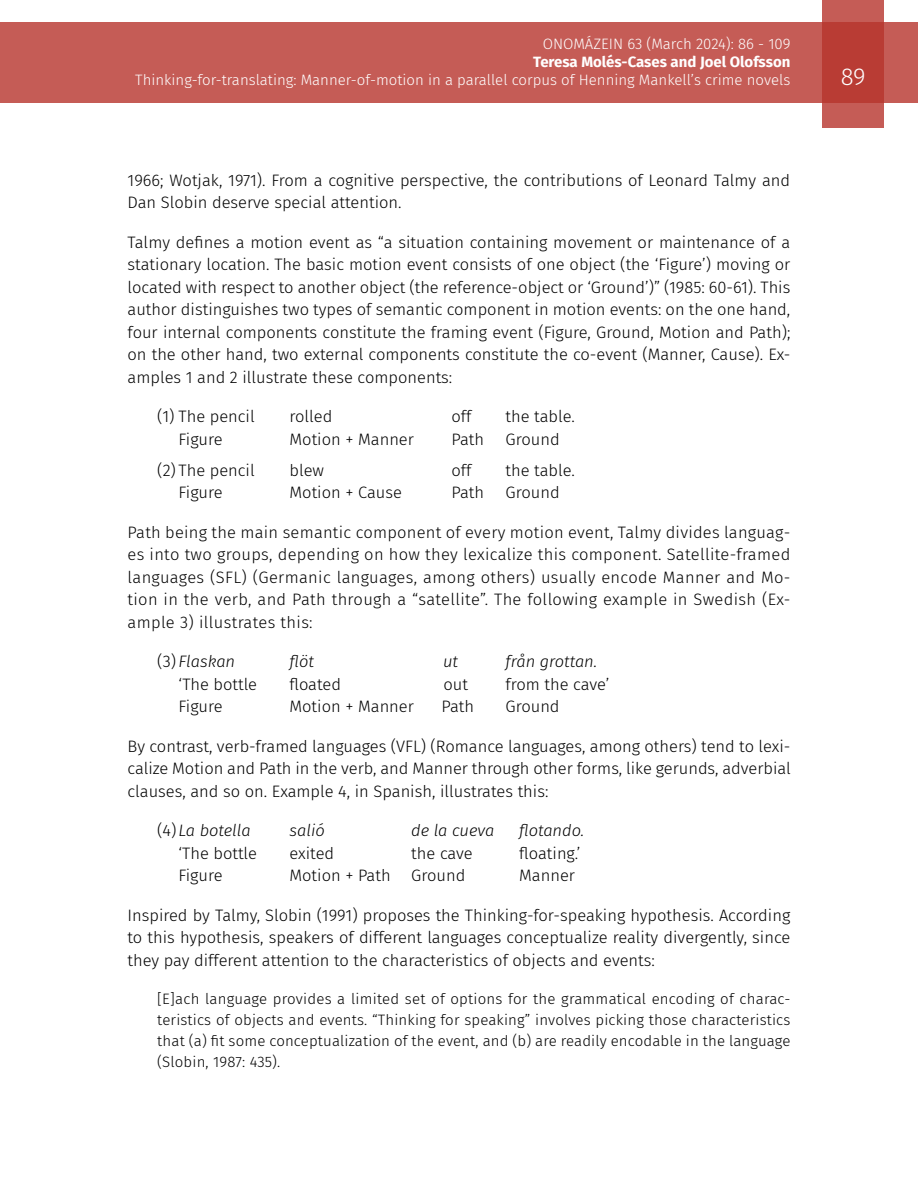
<style>
.page{position:relative;width:918px;height:1188px;background:#fff}
.page>*{position:absolute;margin:0;border:0;box-sizing:border-box;transform-origin:0 0}
.t1{font:300 24px "Fira Sans";color:#fff}
.t2{font:300 16.5px/22.5px "Fira Sans";color:#000;text-align:justify}
.t3{font:italic 300 16.5px "Fira Sans";color:#000}
.t4{font:300 15px/21px "Fira Sans";letter-spacing:.01em;color:#000;text-align:justify}
.t5{font:300 15px "Fira Sans";color:#fff}
.t6{font:700 15px "Fira Sans";color:#fff}
.s1{font-style:normal}
</style>
<div class="page">
<div style="left:0;top:23px;width:918px;height:80px;background:#c55c56"></div>
<svg style="left:822px;top:0;width:62px;height:128px;background:#bd4740"></svg>
<p class="t5" style="left:543px;top:34px;width:249px">ONOMÁZEIN 63 (March 2024): 86 - 109</p>
<p class="t6" style="left:533px;top:50px;width:259px">Teresa Molés-Cases and Joel Olofsson</p>
<p class="t5" style="left:135px;top:70px;width:657px">Thinking-for-translating: Manner-of-motion in a parallel corpus of Henning Mankell’s crime novels</p>
<h1 class="t1" style="left:841px;top:60px;width:26px">89</h1>
<p class="t2" style="left:128px;top:168px;width:664px">1966; Wotjak, 1971). From a cognitive perspective, the contributions of Leonard Talmy and<br>Dan Slobin deserve special attention.</p>
<p class="t2" style="left:128px;top:230px;width:664px">Talmy defines a motion event as “a situation containing movement or maintenance of a stationary location. The basic motion event consists of one object (the ‘Figure’) moving or located with respect to another object (the reference-object or ‘Ground’)” (1985: 60-61). This author distinguishes two types of semantic component in motion events: on the one hand, four internal components constitute the framing event (Figure, Ground, Motion and Path); on the other hand, two external components constitute the co-event (Manner, Cause). Ex&shy;amples 1 and 2 illustrate these components:</p>
<p class="t2" style="left:157px;top:405px;width:99px">(1) The pencil</p>
<p class="t2" style="left:290px;top:405px;width:44px">rolled</p>
<p class="t2" style="left:452px;top:405px;width:22px">off</p>
<p class="t2" style="left:506px;top:405px;width:71px">the table.</p>
<p class="t2" style="left:179px;top:427px;width:46px">Figure</p>
<p class="t2" style="left:290px;top:427px;width:126px">Motion + Manner</p>
<p class="t2" style="left:452px;top:427px;width:34px">Path</p>
<p class="t2" style="left:506px;top:427px;width:56px">Ground</p>
<p class="t2" style="left:157px;top:458px;width:99px">(2) The pencil</p>
<p class="t2" style="left:290px;top:458px;width:36px">blew</p>
<p class="t2" style="left:452px;top:458px;width:22px">off</p>
<p class="t2" style="left:506px;top:458px;width:71px">the table.</p>
<p class="t2" style="left:179px;top:481px;width:46px">Figure</p>
<p class="t2" style="left:290px;top:481px;width:114px">Motion + Cause</p>
<p class="t2" style="left:452px;top:481px;width:34px">Path</p>
<p class="t2" style="left:506px;top:481px;width:56px">Ground</p>
<p class="t2" style="left:128px;top:520px;width:664px">Path being the main semantic component of every motion event, Talmy divides languag&shy;es into two groups, depending on how they lexicalize this component. Satellite-framed languages (SFL) (Germanic languages, among others) usually encode Manner and Mo&shy;tion in the verb, and Path through a “satellite”. The following example in Swedish (Ex&shy;ample 3) illustrates this:</p>
<p class="t3" style="left:157px;top:650px;width:79px"><span class="s1">(3)</span> Flaskan</p>
<p class="t3" style="left:290px;top:650px;width:26px">flöt</p>
<p class="t3" style="left:443px;top:650px;width:17px">ut</p>
<p class="t3" style="left:506px;top:650px;width:93px">från grottan.</p>
<p class="t2" style="left:179px;top:673px;width:80px">‘The bottle</p>
<p class="t2" style="left:290px;top:673px;width:53px">floated</p>
<p class="t2" style="left:444px;top:673px;width:26px">out</p>
<p class="t2" style="left:506px;top:673px;width:105px">from the cave’</p>
<p class="t2" style="left:179px;top:695px;width:46px">Figure</p>
<p class="t2" style="left:290px;top:695px;width:126px">Motion + Manner</p>
<p class="t2" style="left:442px;top:695px;width:34px">Path</p>
<p class="t2" style="left:506px;top:695px;width:56px">Ground</p>
<p class="t2" style="left:128px;top:735px;width:665px">By contrast, verb-framed languages (VFL) (Romance languages, among others) tend to lexi&shy;calize Motion and Path in the verb, and Manner through other forms, like gerunds, adverbial clauses, and so on. Example 4, in Spanish, illustrates this:</p>
<p class="t3" style="left:157px;top:819px;width:95px"><span class="s1">(4)</span> La botella</p>
<p class="t3" style="left:290px;top:819px;width:37px">salió</p>
<p class="t3" style="left:411px;top:819px;width:85px">de la cueva</p>
<p class="t3" style="left:519px;top:819px;width:67px">flotando.</p>
<p class="t2" style="left:179px;top:842px;width:80px">‘The bottle</p>
<p class="t2" style="left:290px;top:842px;width:46px">exited</p>
<p class="t2" style="left:411px;top:842px;width:63px">the cave</p>
<p class="t2" style="left:519px;top:842px;width:63px">floating.’</p>
<p class="t2" style="left:179px;top:864px;width:46px">Figure</p>
<p class="t2" style="left:289px;top:864px;width:103px">Motion + Path</p>
<p class="t2" style="left:411px;top:864px;width:56px">Ground</p>
<p class="t2" style="left:519px;top:864px;width:57px">Manner</p>
<p class="t2" style="left:127px;top:904px;width:664px">Inspired by Talmy, Slobin (1991) proposes the Thinking-for-speaking hypothesis. According to this hypothesis, speakers of different languages conceptualize reality divergently, since they pay different attention to the characteristics of objects and events:</p>
<p class="t4" style="left:157px;top:988px;width:635px">[E]ach language provides a limited set of options for the grammatical encoding of charac&shy;teristics of objects and events. “Thinking for speaking” involves picking those characteristics that (a) fit some conceptualization of the event, and (b) are readily encodable in the language (Slobin, 1987: 435).</p>
</div>
